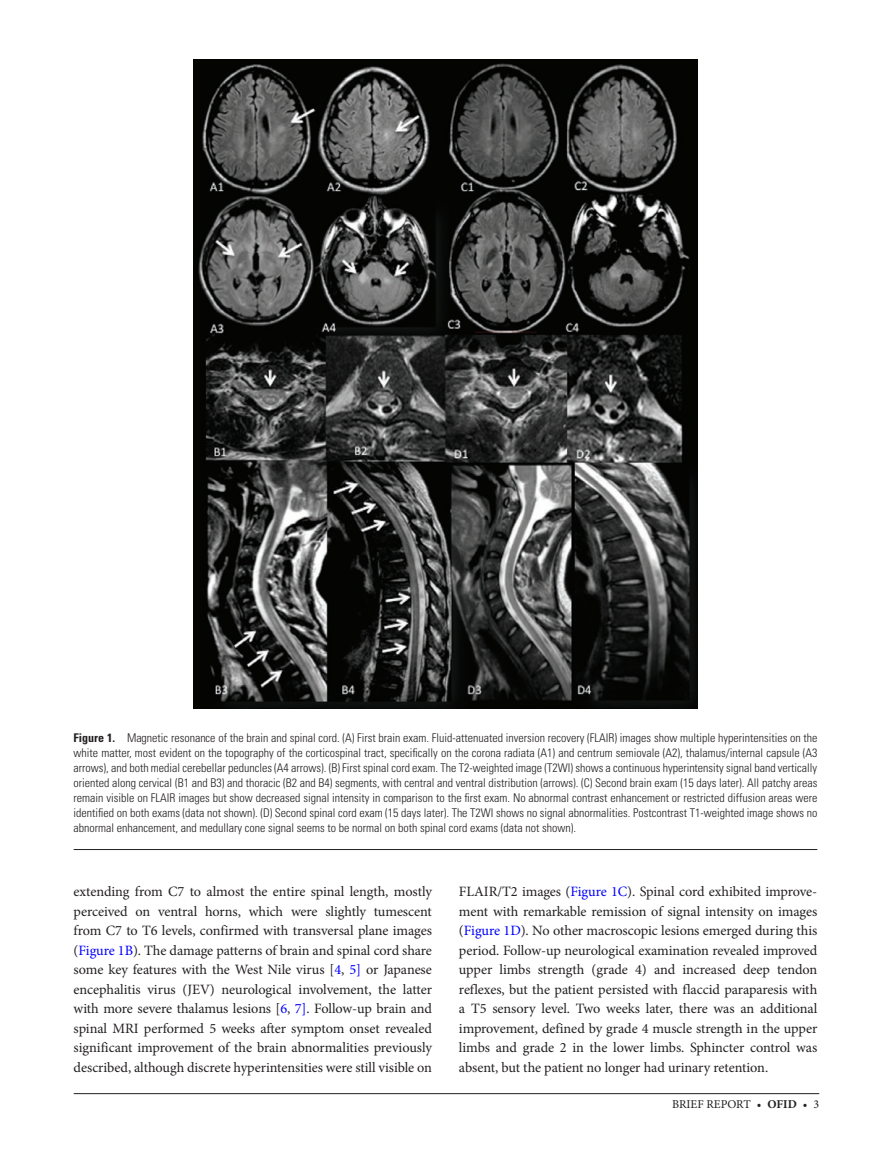
<style>
.page{position:relative;width:891px;height:1174px;background:#fff}
.page>*{position:absolute;margin:0;border:0;box-sizing:border-box;transform-origin:0 0}
.t1{font:14.25px/19.5px "Minion Pro";letter-spacing:-.005em;color:#231f20;text-align:justify}
.t2{font:300 condensed 12px/15px "Univers LT Std";color:#231f20;text-align:justify}
.t3{font:12px "Minion Pro";color:#231f20}
.s1{font-weight:700}
.s2{color:#00f}
</style>
<div class="page">
<hr style="left:74px;top:1093px;width:745px;height:1px;background:#231f20">
<hr style="left:74px;top:849px;width:743px;height:1px;background:#231f20">
<img style="left:194px;top:59px;width:503px;height:649px">
<p class="t2" style="left:74px;top:730px;width:745px"><span class="s1">Figure 1.</span> Magnetic resonance of the brain and spinal cord. (A) First brain exam. Fluid-attenuated inversion recovery (FLAIR) images show multiple hyperintensities on the white matter, most evident on the topography of the corticospinal tract, specifically on the corona radiata (A1) and centrum semiovale (A2), thalamus/internal capsule (A3 arrows), and both medial cerebellar peduncles (A4 arrows). (B) First spinal cord exam. The T2-weighted image (T2WI) shows a continuous hyperintensity signal band vertically oriented along cervical (B1 and B3) and thoracic (B2 and B4) segments, with central and ventral distribution (arrows). (C) Second brain exam (15 days later). All patchy areas remain visible on FLAIR images but show decreased signal intensity in comparison to the first exam. No abnormal contrast enhancement or restricted diffusion areas were identified on both exams (data not shown). (D) Second spinal cord exam (15 days later). The T2WI shows no signal abnormalities. Postcontrast T1-weighted image shows no abnormal enhancement, and medullary cone signal seems to be normal on both spinal cord exams (data not shown).</p>
<p class="t1" style="left:74px;top:882px;width:360px">extending from C7 to almost the entire spinal length, mostly perceived on ventral horns, which were slightly tumescent from C7 to T6 levels, confirmed with transversal plane images (<span class="s2">Figure 1B</span>). The damage patterns of brain and spinal cord share some key features with the West Nile virus [<span class="s2">4</span>, <span class="s2">5]</span> or Japanese encephalitis virus (JEV) neurological involvement, the latter with more severe thalamus lesions [<span class="s2">6</span>, <span class="s2">7]</span>. Follow-up brain and spinal MRI performed 5 weeks after symptom onset revealed significant improvement of the brain abnormalities previously described, although discrete hyperintensities were still visible on</p>
<p class="t1" style="left:459px;top:882px;width:360px">FLAIR/T2 images (<span class="s2">Figure 1C</span>). Spinal cord exhibited improve&shy;ment with remarkable remission of signal intensity on images (<span class="s2">Figure 1D</span>). No other macroscopic lesions emerged during this period. Follow-up neurological examination revealed improved upper limbs strength (grade 4) and increased deep tendon reflexes, but the patient persisted with flaccid paraparesis with a T5 sensory level. Two weeks later, there was an additional improvement, defined by grade 4 muscle strength in the upper limbs and grade 2 in the lower limbs. Sphincter control was absent, but the patient no longer had urinary retention.</p>
<p class="t3" style="left:672px;top:1096px;width:149px">BRIEF REPORT • <span class="s1">OFID</span> • 3</p>
</div>
